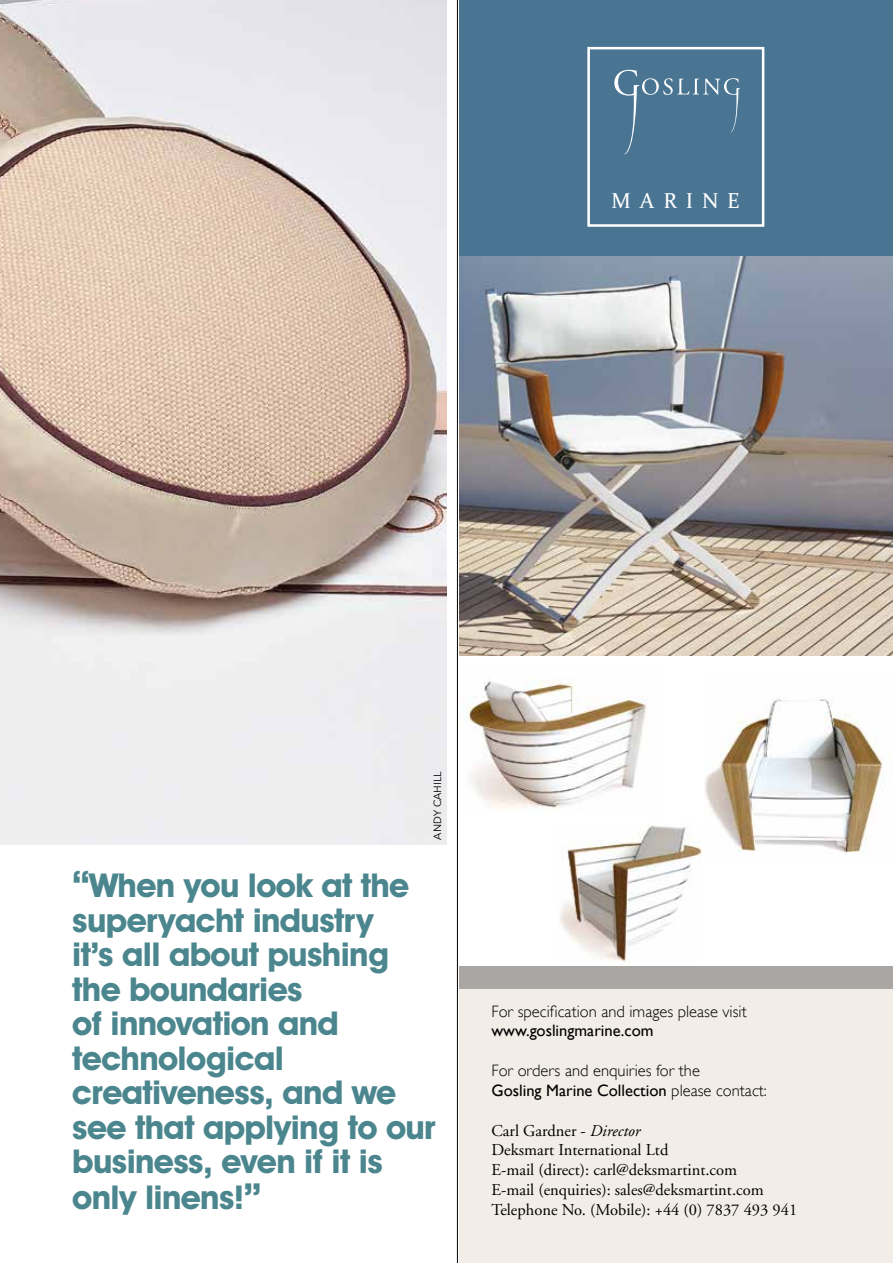
<style>
.page{position:relative;width:893px;height:1263px;background:#fff}
.page>*{position:absolute;margin:0;border:0;box-sizing:border-box;transform-origin:0 0}
.t1{font:700 33px/34.7px "Avant Garde IT Cby BT";letter-spacing:-.02em;color:#4b868e}
.t2{font:21.6px "Constantia";letter-spacing:.41em;color:#fff}
.t3{font:16.5px/19.8px "Adobe Garamond";color:#000}
.t4{font:300 16.5px/19.8px "Gill Sans";color:#000}
.t5{font:16.5px "Gill Sans";color:#000}
.t6{font:10.5px "Avenir";color:#000}
.s1{font-size:36px}
.s2{font-weight:400}
.s3{font-style:italic}
</style>
<div class="page">
<img style="left:0;top:0;width:446px;height:845px">
<div style="left:459px;top:989px;width:434px;height:274px;background:#f2eee7"></div>
<div style="left:459px;top:0;width:434px;height:273px;background:#497593"></div>
<div style="left:587px;top:47px;width:177px;height:180px;border:3px solid #fff"></div>
<svg style="left:614px;top:70px;width:126px;height:85px"></svg>
<img style="left:459px;top:256px;width:434px;height:400px">
<img style="left:705px;top:699px;width:179px;height:155px">
<img style="left:465px;top:681px;width:182px;height:127px">
<img style="left:560px;top:823px;width:142px;height:138px">
<div style="left:459px;top:966px;width:434px;height:23px;background:#aaa6a4"></div>
<hr style="left:457px;top:0;width:1px;height:1263px;background:#000">
<p class="t2" style="left:612px;top:185px;width:129px">MARINE</p>
<p class="t6" style="left:431px;top:839px;width:69px;rotate:-90deg">ANDY CAHILL</p>
<p class="t1" style="left:72px;top:868px;width:365px"><span class="s1">“</span>When you look at the superyacht industry<br>it’s all about pushing the boundaries<br>of innovation and technological creativeness, and we see that applying to our business, even if it is only linens!<span class="s1">”</span></p>
<p class="t4" style="left:491px;top:1001px;width:257px">For specification and images please visit</p>
<p class="t5" style="left:491px;top:1021px;width:164px">www.goslingmarine.com</p>
<p class="t4" style="left:491px;top:1061px;width:277px">For orders and enquiries for the<br><span class="s2">Gosling Marine Collection</span> please contact:</p>
<p class="t3" style="left:491px;top:1121px;width:307px">Carl Gardner - <span class="s3">Director<br></span>Deksmart International Ltd<br>E-mail (direct): carl@deksmartint.com<br>E-mail (enquiries): sales@deksmartint.com Telephone No. (Mobile): +44 (0) 7837 493 941</p>
</div>
